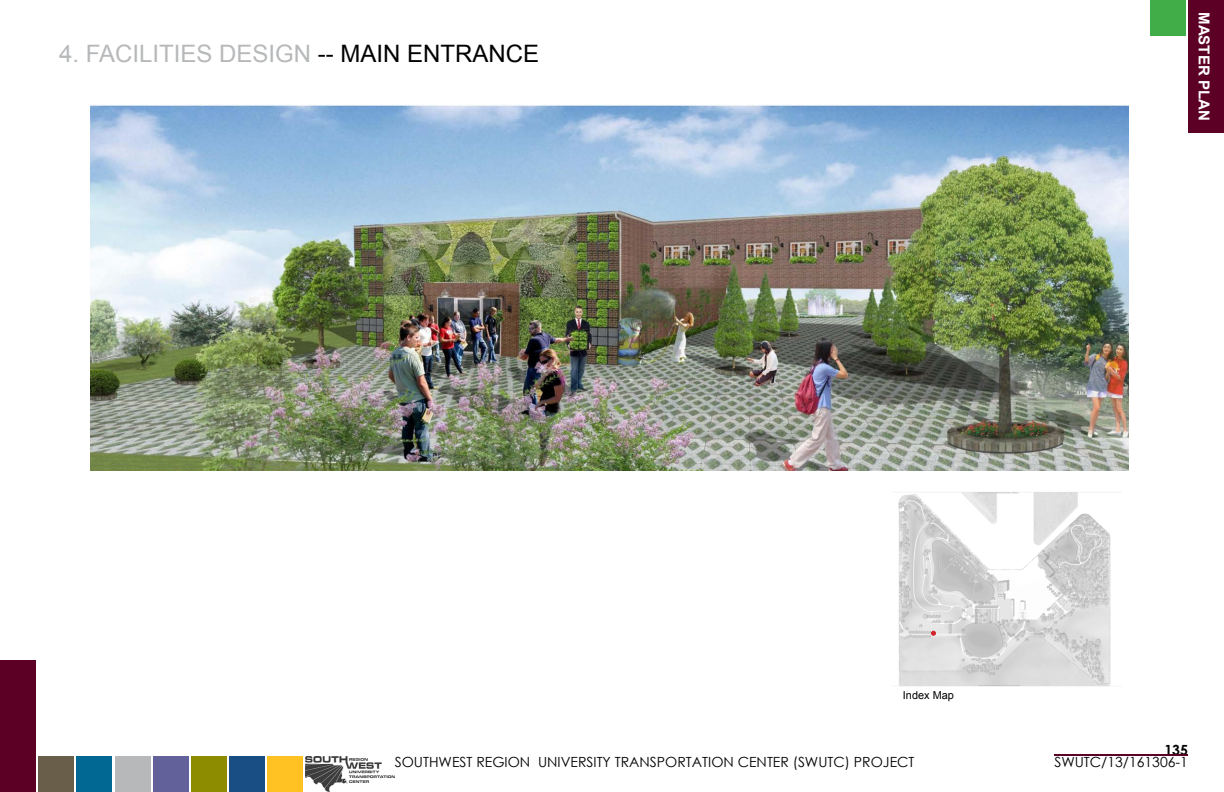
<style>
.page{position:relative;width:1224px;height:792px;background:#fff}
.page>*{position:absolute;margin:0;border:0;box-sizing:border-box;transform-origin:0 0}
.t1{font:24px "Arial";color:#b6b8ba}
.t2{font:700 15px "Arial";color:#fff}
.t3{font:14px "Century Gothic";color:#000}
.t4{font:700 14px "Century Gothic";color:#000}
.t5{font:10.9px "Arial";color:#000}
.s1{color:#000}
</style>
<div class="page">
<div style="left:1188px;top:0;width:36px;height:132px;background:#5d0025"></div>
<div style="left:267px;top:756px;width:36px;height:36px;background:#ffc222"></div>
<div style="left:229px;top:756px;width:36px;height:36px;background:#184e83"></div>
<div style="left:115px;top:756px;width:36px;height:36px;background:#b6b8ba"></div>
<div style="left:191px;top:756px;width:36px;height:36px;background:#8d8b00"></div>
<div style="left:76px;top:756px;width:36px;height:36px;background:#006892"></div>
<div style="left:153px;top:756px;width:36px;height:36px;background:#63619a"></div>
<div style="left:38px;top:756px;width:36px;height:36px;background:#695e4a"></div>
<div style="left:0;top:661px;width:36px;height:131px;background:#5d0025"></div>
<img style="left:305px;top:757px;width:90px;height:34px">
<hr style="left:1054px;top:755px;width:134px;height:1px;background:#5d0025">
<div style="left:1150px;top:0;width:36px;height:36px;background:#41ad49"></div>
<img style="left:898px;top:492px;width:213px;height:195px">
<svg style="left:931px;top:631px;width:5px;height:5px"></svg>
<img style="left:91px;top:104px;width:1037px;height:366px">
<p class="t1" style="left:59px;top:38px;width:482px">4. FACILITIES DESIGN <span class="s1">-- MAIN ENTRANCE</span></p>
<p class="t2" style="left:1214px;top:12px;width:110px;rotate:90deg">MASTER PLAN</p>
<p class="t5" style="left:903px;top:688px;width:53px">Index Map</p>
<p class="t4" style="left:1164px;top:739px;width:25px">135</p>
<p class="t3" style="left:395px;top:752px;width:521px">SOUTHWEST REGION UNIVERSITY TRANSPORTATION CENTER (SWUTC) PROJECT</p>
<p class="t3" style="left:1054px;top:752px;width:135px">SWUTC/13/161306-1</p>
</div>
